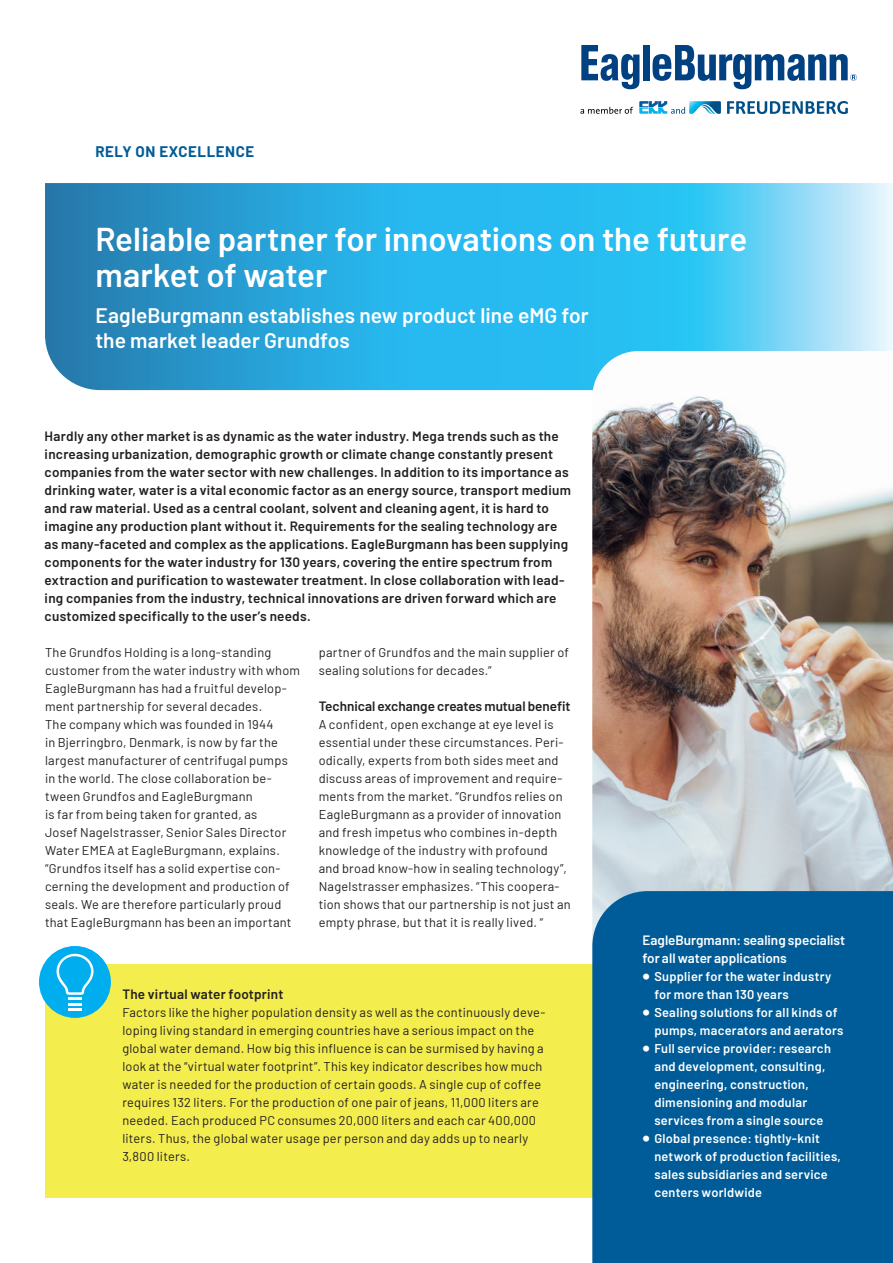
<style>
.page{position:relative;width:893px;height:1263px;background:#fff}
.page>*{position:absolute;margin:0;border:0;box-sizing:border-box;transform-origin:0 0}
.t1{font:600 33px/36px "Barlow";color:#fff}
.t2{font:600 21px/25.2px "Barlow";letter-spacing:.005em;color:#fff}
.t3{font:700 15px "Barlow";letter-spacing:.035em;color:#005c98}
.t4{font:600 13.5px/18px "Barlow";letter-spacing:.015em;color:#231f20}
.t5{font:600 13.5px/18px "Barlow";color:#fff}
.t6{font:600 13.5px "Barlow";letter-spacing:-.005em;color:#231f20}
.t7{font:12.75px/18px "Barlow";letter-spacing:.02em;color:#231f20}
.t8{font:600 12.75px/18px "Barlow";letter-spacing:.02em;color:#fff}
.s1{font-size:24px}
</style>
<div class="page">
<svg style="left:581px;top:45px;width:58px;height:44px"></svg>
<div style="left:643px;top:45px;width:6px;height:35px;background:#014081"></div>
<svg style="left:652px;top:45px;width:205px;height:44px"></svg>
<svg style="left:580px;top:107px;width:53px;height:7px"></svg>
<svg style="left:727px;top:101px;width:121px;height:13px"></svg>
<svg style="left:639px;top:101px;width:82px;height:13px"></svg>
<div style="left:45px;top:964px;width:564px;height:234px;background:#f3ed4e"></div>
<svg style="left:45px;top:183px;width:848px;height:207px;background:#3bb3e2"></svg>
<div style="left:39px;top:946px;width:72px;height:72px;background:#00aeef;border-radius:50%"></div>
<svg style="left:54px;top:952px;width:40px;height:58px"></svg>
<img style="left:592px;top:351px;width:301px;height:540px">
<div style="left:592px;top:891px;width:301px;height:372px;background:#005c98"></div>
<p class="t3" style="left:95px;top:141px;width:160px">RELY ON EXCELLENCE</p>
<h1 class="t1" style="left:95px;top:219px;width:653px">Reliable partner for innovations on the future market of water</h1>
<h2 class="t2" style="left:95px;top:301px;width:495px">EagleBurgmann establishes new product line eMG for the market leader Grundfos</h2>
<p class="t4" style="left:45px;top:426px;width:528px">Hardly any other market is as dynamic as the water industry. Mega trends such as the increasing urbanization, demographic growth or climate change constantly present companies from the water sector with new challenges. In addition to its importance as drinking water, water is a vital economic factor as an energy source, transport medium and raw material. Used as a central coolant, solvent and cleaning agent, it is hard to imagine any production plant without it. Requirements for the sealing technology are as many-faceted and complex as the applications. EagleBurgmann has been supplying components for the water industry for 130 years, covering the entire spectrum from extraction and purification to wastewater treatment. In close collaboration with lead&shy;ing companies from the industry, technical innovations are driven forward which are customized specifically to the user’s needs.</p>
<p class="t7" style="left:45px;top:642px;width:257px">The Grundfos Holding is a long-standing customer from the water industry with whom EagleBurgmann has had a fruitful develop&shy;ment partnership for several decades.<br>The company which was founded in 1944<br>in Bjerringbro, Denmark, is now by far the largest manufacturer of centrifugal pumps in the world. The close collaboration be&shy;tween Grundfos and EagleBurgmann<br>is far from being taken for granted, as<br>Josef Nagelstrasser, Senior Sales Director Water EMEA at EagleBurgmann, explains. “Grundfos itself has a solid expertise con&shy;cerning the development and production of seals. We are therefore particularly proud that EagleBurgmann has been an important</p>
<p class="t7" style="left:319px;top:642px;width:252px">partner of Grundfos and the main supplier of sealing solutions for decades.“</p>
<p class="t6" style="left:319px;top:696px;width:253px">Technical exchange creates mutual benefit</p>
<p class="t7" style="left:319px;top:714px;width:254px">A confident, open exchange at eye level is essential under these circumstances. Peri&shy;odically, experts from both sides meet and discuss areas of improvement and require&shy;ments from the market. “Grundfos relies on EagleBurgmann as a provider of innovation and fresh impetus who combines in-depth knowledge of the industry with profound and broad know-how in sealing technology”, Nagelstrasser emphasizes. “This coopera&shy;tion shows that our partnership is not just an empty phrase, but that it is really lived. “</p>
<p class="t4" style="left:122px;top:984px;width:163px">The virtual water footprint</p>
<p class="t7" style="left:122px;top:1002px;width:425px">Factors like the higher population density as well as the continuously deve&shy;loping living standard in emerging countries have a serious impact on the global water demand. How big this influence is can be surmised by having a look at the “virtual water footprint”. This key indicator describes how much water is needed for the production of certain goods. A single cup of coffee requires 132 liters. For the production of one pair of jeans, 11,000 liters are needed. Each produced PC consumes 20,000 liters and each car 400,000 liters. Thus, the global water usage per person and day adds up to nearly 3,800 liters.</p>
<p class="t5" style="left:642px;top:930px;width:204px">EagleBurgmann: sealing specialist for all water applications</p>
<p class="t8" style="left:654px;top:966px;width:178px;text-indent:-12px"><span class="s1">•</span> Supplier for the water industry for more than 130 years</p>
<p class="t8" style="left:654px;top:1002px;width:191px;text-indent:-12px"><span class="s1">•</span> Sealing solutions for all kinds of pumps, macerators and aerators</p>
<p class="t8" style="left:654px;top:1038px;width:178px;text-indent:-12px"><span class="s1">•</span> Full service provider: research and development, consulting, engineering, construction, dimensioning and modular services from a single source</p>
<p class="t8" style="left:654px;top:1128px;width:188px;text-indent:-12px"><span class="s1">•</span> Global presence: tightly-knit network of production facilities, sales subsidiaries and service centers worldwide</p>
</div>
